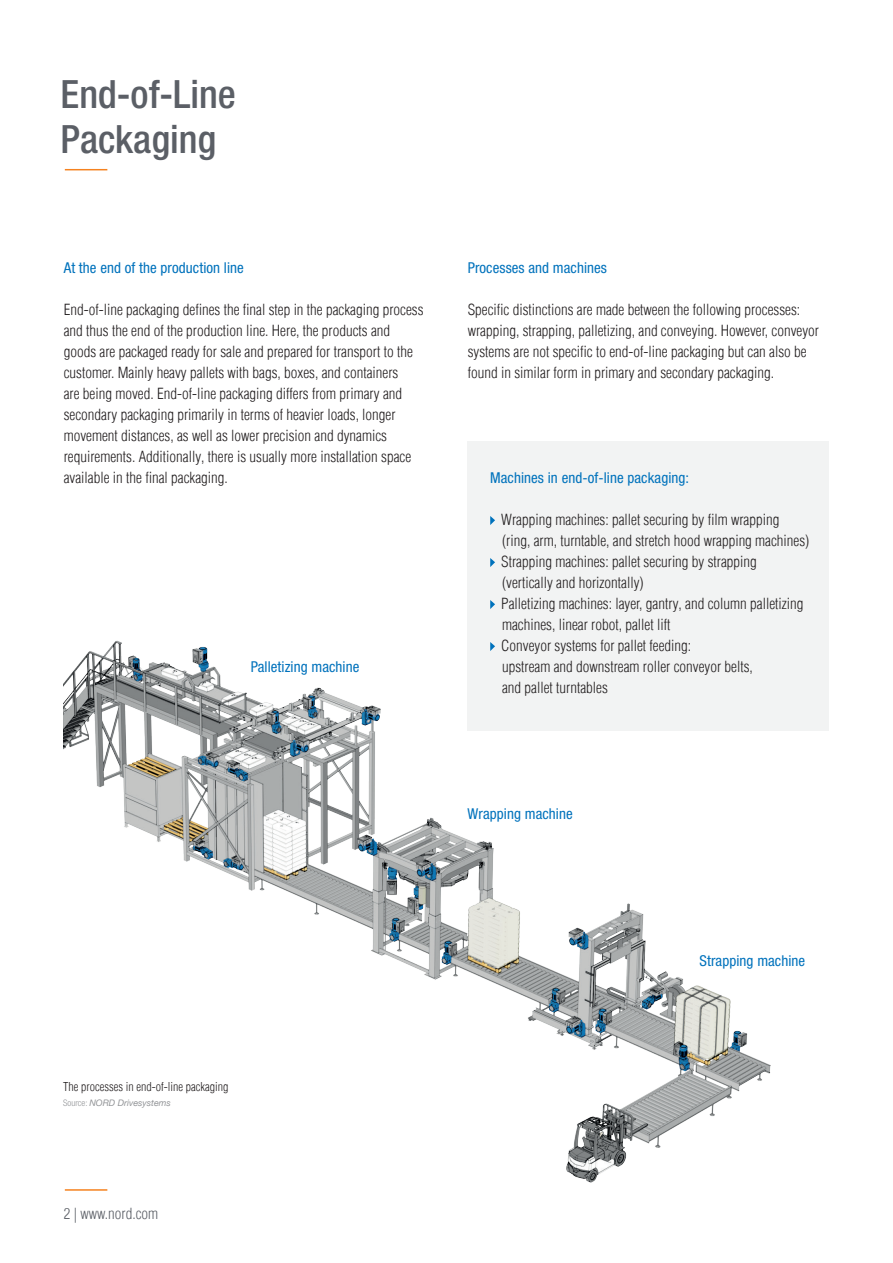
<style>
.page{position:relative;width:893px;height:1263px;background:#fff}
.page>*{position:absolute;margin:0;border:0;box-sizing:border-box;transform-origin:0 0}
.t1{font:500 condensed 39px/45px "Helvetica Neue LT Std";color:#5b5f66}
.t2{font:300 condensed 15px/21px "Helvetica Com";color:#231f20}
.t3{font:condensed 15px "Helvetica Neue LT Std";letter-spacing:.005em;color:#0072bc}
.t4{font:300 condensed 15px "Helvetica Com";color:#5b5f66}
.t5{font:300 condensed 12px "Helvetica Com";color:#231f20}
.t6{font:italic 9px "Helvetica Neue";color:#939598}
.s1{font-family:"Helvetica Neue LT Std";font-weight:300;font-style:normal;font-stretch:condensed}
</style>
<div class="page">
<img style="left:63px;top:509px;width:766px;height:682px">
<hr style="left:65px;top:1189px;width:42px;height:2px;background:#f58220">
<hr style="left:65px;top:169px;width:42px;height:1px;background:#f58220">
<div style="left:468px;top:441px;width:361px;height:289px;background:#f2f3f3"></div>
<svg style="left:490px;top:516px;width:5px;height:9px"></svg>
<svg style="left:490px;top:558px;width:5px;height:9px"></svg>
<svg style="left:490px;top:600px;width:5px;height:9px"></svg>
<svg style="left:490px;top:642px;width:5px;height:9px"></svg>
<h1 class="t1" style="left:61px;top:71px;width:177px">End-of-Line<br>Packaging</h1>
<p class="t3" style="left:64px;top:259px;width:182px">At the end of the production line</p>
<p class="t2" style="left:64px;top:299px;width:361px">End-of-line packaging defines the final step in the packaging process and thus the end of the production line. Here, the products and goods are packaged ready for sale and prepared for transport to the customer. Mainly heavy pallets with bags, boxes, and containers<br>are being moved. End-of-line packaging differs from primary and secondary packaging primarily in terms of heavier loads, longer movement distances, as well as lower precision and dynamics requirements. Additionally, there is usually more installation space available in the final packaging.</p>
<p class="t3" style="left:251px;top:658px;width:110px">Palletizing machine</p>
<p class="t3" style="left:468px;top:259px;width:141px">Processes and machines</p>
<p class="t2" style="left:468px;top:299px;width:353px">Specific distinctions are made between the following processes: wrapping, strapping, palletizing, and conveying. However, conveyor systems are not specific to end-of-line packaging but can also be found in similar form in primary and secondary packaging.</p>
<p class="t3" style="left:490px;top:469px;width:200px">Machines in end-of-line packaging:</p>
<p class="t2" style="left:501px;top:509px;width:310px">Wrapping machines: pallet securing by film wrapping (ring, arm, turntable, and stretch hood wrapping machines)<br>Strapping machines: pallet securing by strapping (vertically and horizontally)<br>Palletizing machines: layer, gantry, and column palletizing machines, linear robot, pallet lift<br>Conveyor systems for pallet feeding:<br>upstream and downstream roller conveyor belts,<br>and pallet turntables</p>
<p class="t3" style="left:468px;top:805px;width:107px">Wrapping machine</p>
<p class="t5" style="left:63px;top:1079px;width:167px">The processes in end-of-line packaging</p>
<p class="t6" style="left:63px;top:1096px;width:109px"><span class="s1">Source:</span> NORD Drivesystems</p>
<p class="t4" style="left:64px;top:1204px;width:96px">2 | www.nord.com</p>
<p class="t3" style="left:699px;top:952px;width:107px">Strapping machine</p>
</div>
